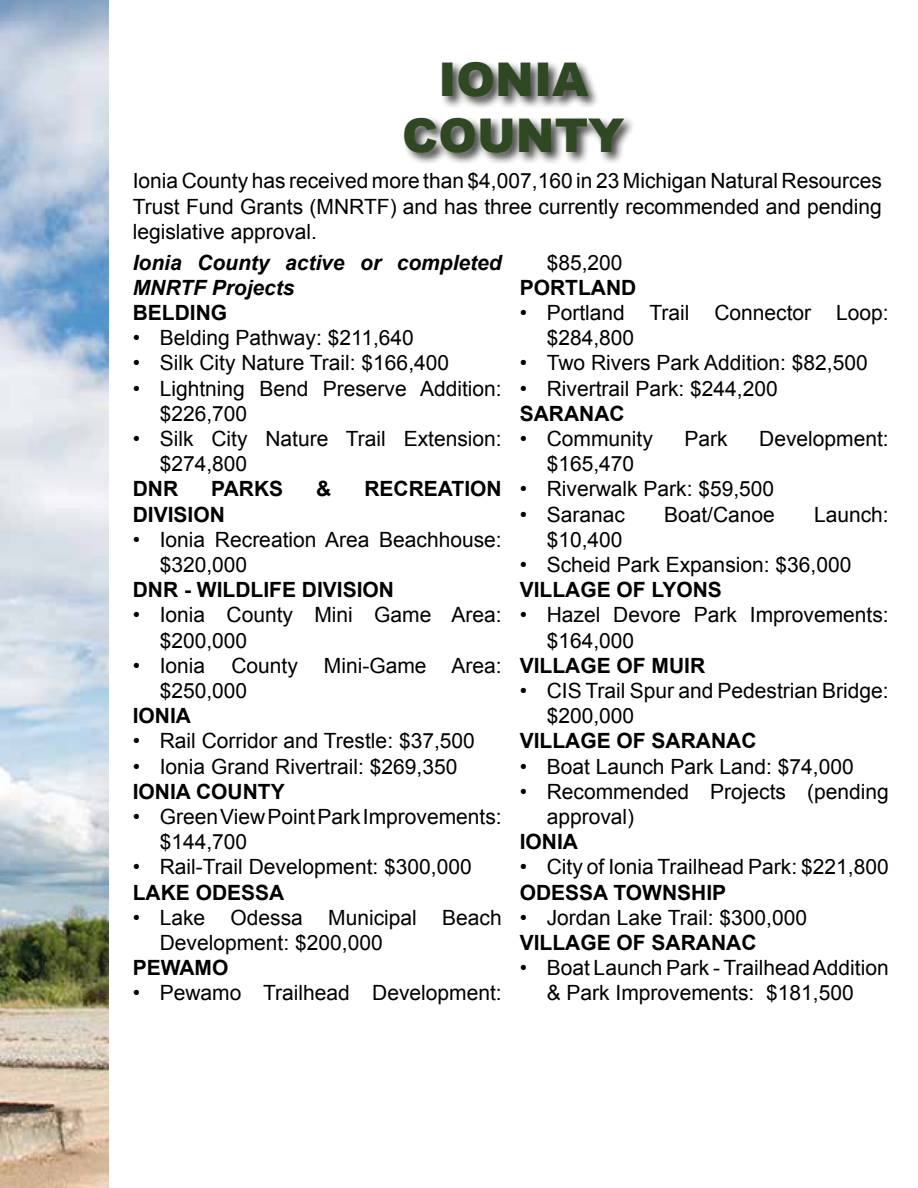
<style>
.page{position:relative;width:918px;height:1188px;background:#fff}
.page>*{position:absolute;margin:0;border:0;box-sizing:border-box;transform-origin:0 0}
.t1{font:900 46.5px/55.8px "Arial";color:#2e4822;text-align:center}
.t2{font:21px/25.2px "Arial";color:#000}
.t3{font:700 21px "Arial";color:#000}
.t4{font:italic 700 21px/25.2px "Arial";color:#000}
</style>
<div class="page">
<div style="left:402px;top:60px;width:235px;height:106px;background:#000;opacity:.75"></div>
<img style="left:1px;top:0;width:108px;height:1188px">
<h1 class="t1" style="left:402px;top:50px;width:224px">IONIA<br>COUNTY</h1>
<p class="t2" style="left:133px;top:169px;width:751px;text-align:justify">Ionia County has received more than $4,007,160 in 23 Michigan Natural Resources Trust Fund Grants (MNRTF) and has three currently recommended and pending legislative approval.</p>
<p class="t4" style="left:133px;top:250px;width:371px">Ionia County active or completed<br>MNRTF Projects</p>
<p class="t3" style="left:133px;top:299px;width:96px">BELDING</p>
<p class="t2" style="left:133px;top:326px;width:283px">• Belding Pathway: $211,640</p>
<p class="t2" style="left:133px;top:351px;width:318px">• Silk City Nature Trail: $166,400</p>
<p class="t2" style="left:160px;top:376px;width:343px;text-indent:-27px">• Lightning Bend Preserve Addition: $226,700</p>
<p class="t2" style="left:160px;top:426px;width:343px;text-indent:-27px">• Silk City Nature Trail Extension: $274,800</p>
<p class="t3" style="left:133px;top:475px;width:47px">DNR</p>
<p class="t3" style="left:211px;top:475px;width:73px">PARKS</p>
<p class="t3" style="left:316px;top:475px;width:17px">&amp;</p>
<p class="t3" style="left:364px;top:475px;width:139px">RECREATION</p>
<p class="t3" style="left:133px;top:500px;width:94px">DIVISION</p>
<p class="t2" style="left:160px;top:527px;width:343px;text-indent:-27px">• Ionia Recreation Area Beachhouse: $320,000</p>
<p class="t3" style="left:133px;top:576px;width:263px">DNR - WILDLIFE DIVISION</p>
<p class="t2" style="left:160px;top:603px;width:344px;text-indent:-27px">• Ionia County Mini Game Area: $200,000</p>
<p class="t2" style="left:160px;top:653px;width:343px;text-indent:-27px">• Ionia County Mini-Game Area: $250,000</p>
<p class="t3" style="left:133px;top:702px;width:60px">IONIA</p>
<p class="t2" style="left:133px;top:729px;width:344px">• Rail Corridor and Trestle: $37,500</p>
<p class="t2" style="left:133px;top:754px;width:326px">• Ionia Grand Rivertrail: $269,350</p>
<p class="t3" style="left:133px;top:778px;width:154px">IONIA COUNTY</p>
<p class="t2" style="left:160px;top:804px;width:343px;text-indent:-27px">• Green View Point Park Improvements: $144,700</p>
<p class="t2" style="left:133px;top:855px;width:341px">• Rail-Trail Development: $300,000</p>
<p class="t3" style="left:133px;top:878px;width:153px">LAKE ODESSA</p>
<p class="t2" style="left:160px;top:905px;width:343px;text-indent:-27px">• Lake Odessa Municipal Beach<br>Development: $200,000</p>
<p class="t3" style="left:133px;top:954px;width:97px">PEWAMO</p>
<p class="t2" style="left:133px;top:981px;width:370px">• Pewamo Trailhead Development:</p>
<p class="t2" style="left:547px;top:250px;width:77px">$85,200</p>
<p class="t3" style="left:520px;top:274px;width:118px">PORTLAND</p>
<p class="t2" style="left:547px;top:300px;width:343px;text-indent:-27px">• Portland Trail Connector Loop: $284,800</p>
<p class="t2" style="left:520px;top:351px;width:349px">• Two Rivers Park Addition: $82,500</p>
<p class="t2" style="left:520px;top:376px;width:260px">• Rivertrail Park: $244,200</p>
<p class="t3" style="left:520px;top:400px;width:106px">SARANAC</p>
<p class="t2" style="left:520px;top:426px;width:135px">• Community</p>
<p class="t2" style="left:684px;top:426px;width:45px">Park</p>
<p class="t2" style="left:759px;top:426px;width:131px">Development:</p>
<p class="t2" style="left:547px;top:452px;width:89px">$165,470</p>
<p class="t2" style="left:520px;top:477px;width:256px">• Riverwalk Park: $59,500</p>
<p class="t2" style="left:520px;top:502px;width:107px">• Saranac</p>
<p class="t2" style="left:664px;top:502px;width:112px">Boat/Canoe</p>
<p class="t2" style="left:814px;top:502px;width:76px">Launch:</p>
<p class="t2" style="left:547px;top:527px;width:77px">$10,400</p>
<p class="t2" style="left:520px;top:552px;width:333px">• Scheid Park Expansion: $36,000</p>
<p class="t3" style="left:520px;top:576px;width:204px">VILLAGE OF LYONS</p>
<p class="t2" style="left:547px;top:603px;width:343px;text-indent:-27px">• Hazel Devore Park Improvements: $164,000</p>
<p class="t3" style="left:520px;top:652px;width:187px">VILLAGE OF MUIR</p>
<p class="t2" style="left:547px;top:678px;width:343px;text-indent:-27px">• CIS Trail Spur and Pedestrian Bridge: $200,000</p>
<p class="t3" style="left:520px;top:727px;width:238px">VILLAGE OF SARANAC</p>
<p class="t2" style="left:520px;top:754px;width:336px">• Boat Launch Park Land: $74,000</p>
<p class="t2" style="left:547px;top:779px;width:343px;text-indent:-27px">• Recommended Projects (pending approval)</p>
<p class="t3" style="left:520px;top:828px;width:60px">IONIA</p>
<p class="t2" style="left:520px;top:855px;width:370px">• City of Ionia Trailhead Park: $221,800</p>
<p class="t3" style="left:520px;top:878px;width:208px">ODESSA TOWNSHIP</p>
<p class="t2" style="left:520px;top:905px;width:289px">• Jordan Lake Trail: $300,000</p>
<p class="t3" style="left:520px;top:929px;width:238px">VILLAGE OF SARANAC</p>
<p class="t2" style="left:520px;top:956px;width:370px;text-align:center">• Boat Launch Park - Trailhead Addition &amp; Park Improvements: $181,500</p>
</div>
